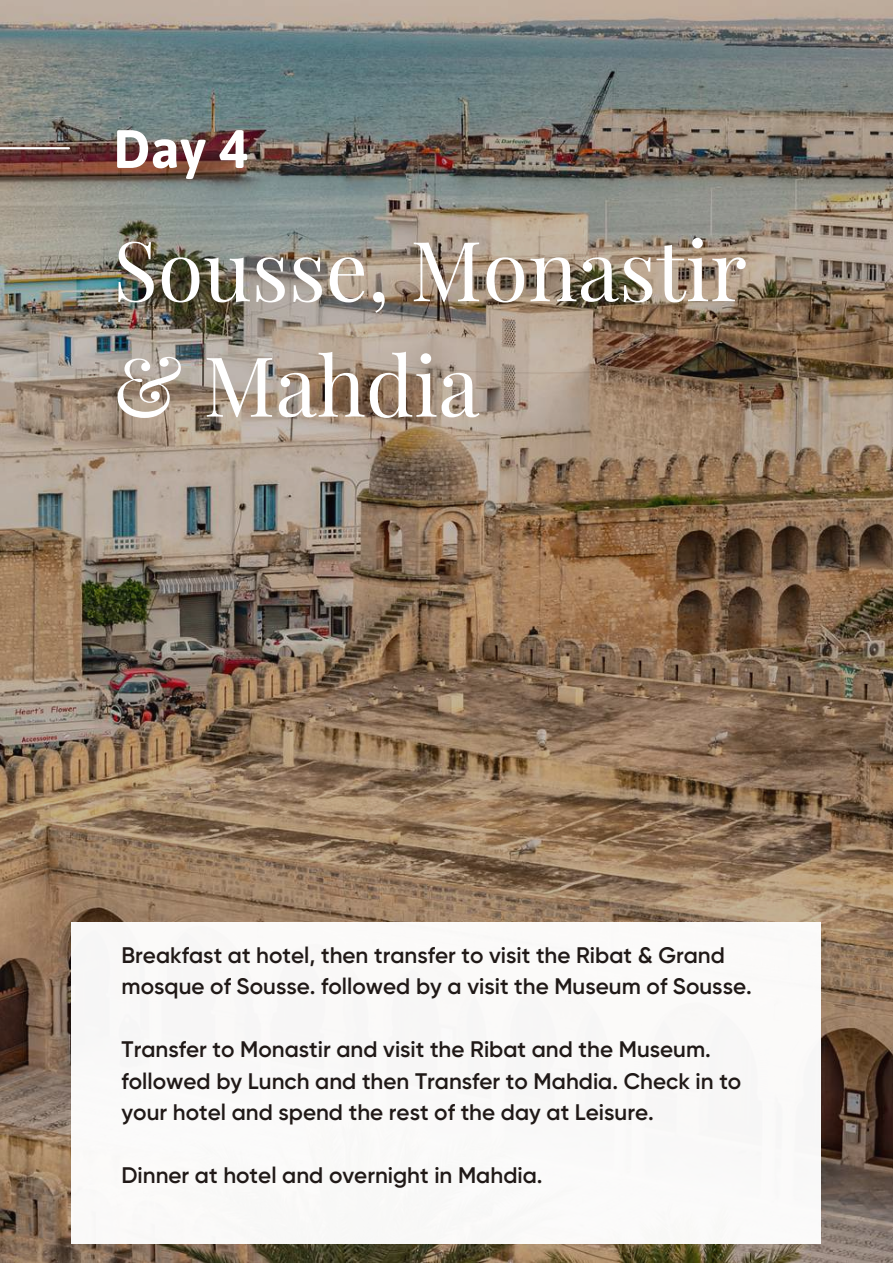
<style>
.page{position:relative;width:893px;height:1264px;background:#fff}
.page>*{position:absolute;margin:0;border:0;box-sizing:border-box;transform-origin:0 0}
.t1{font:82.95px/115.5px "Playfair Display";color:#fff}
.t2{font:700 54px "Asap";color:#fff}
.t3{font:600 22.5px/31.5px "Gilroy";color:#201917}
</style>
<div class="page">
<img style="left:0;top:0;width:892px;height:1262px">
<hr style="left:0;top:147px;width:69px;height:2px;background:#fff">
<div style="left:72px;top:922px;width:748px;height:321px;background:#faf9f8"></div>
<h2 class="t2" style="left:113px;top:117px;width:136px">Day 4</h2>
<h1 class="t1" style="left:113px;top:209px;width:635px">Sousse, Monastir &amp; Mahdia</h1>
<p class="t3" style="left:121px;top:940px;width:631px">Breakfast at hotel, then transfer to visit the Ribat &amp; Grand mosque of Sousse. followed by a visit the Museum of Sousse.</p>
<p class="t3" style="left:121px;top:1035px;width:621px">Transfer to Monastir and visit the Ribat and the Museum. followed by Lunch and then Transfer to Mahdia. Check in to your hotel and spend the rest of the day at Leisure.</p>
<p class="t3" style="left:121px;top:1161px;width:422px">Dinner at hotel and overnight in Mahdia.</p>
</div>
